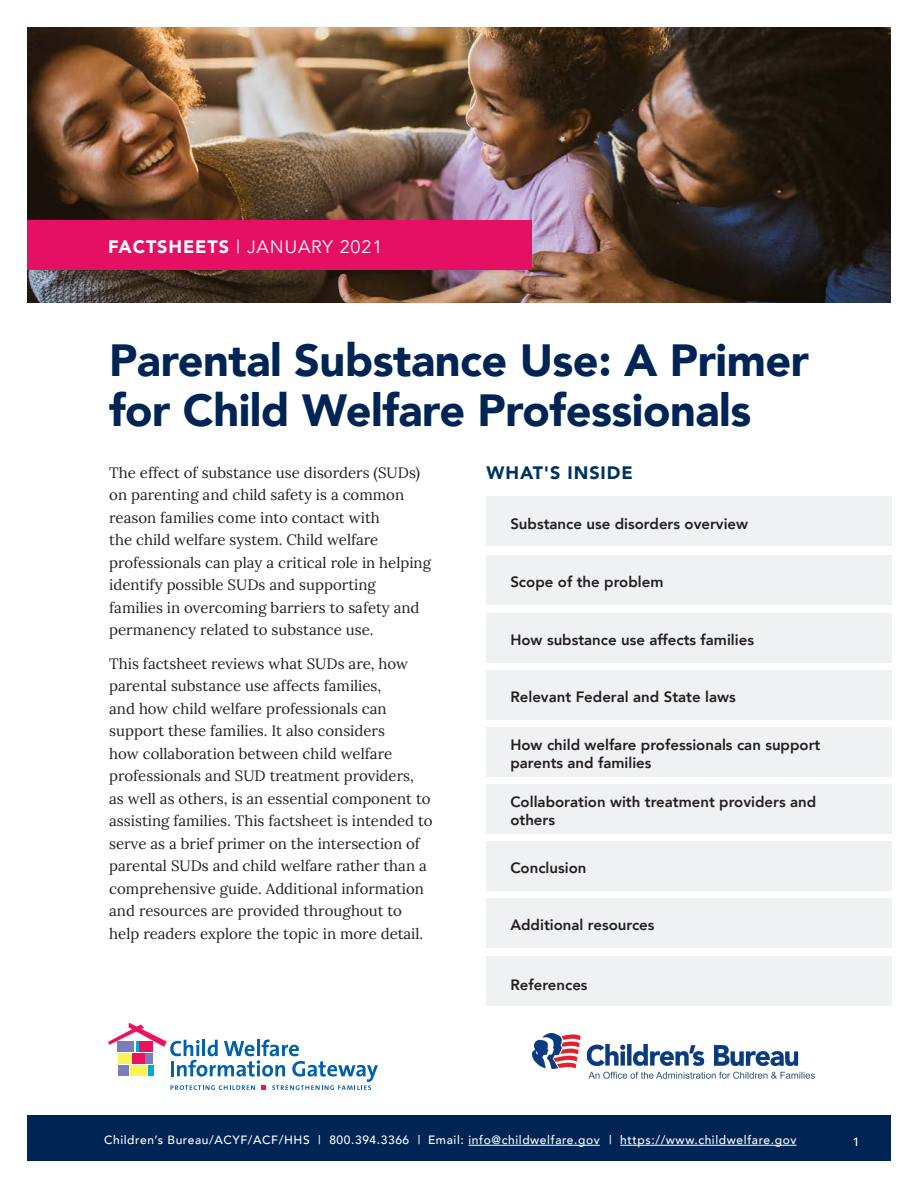
<style>
.page{position:relative;width:918px;height:1188px;background:#fff}
.page>*{position:absolute;margin:0;border:0;box-sizing:border-box;transform-origin:0 0}
.t1{font:900 45px/49.5px "Avenir";letter-spacing:-.01em;color:#002453}
.t2{font:18px "Avenir";letter-spacing:.05em;color:#fff}
.t3{font:900 18px "Avenir";letter-spacing:.05em;color:#00325f}
.t4{font:15px/22.5px "Lora";color:#231f20}
.t5{font:800 15px/18px "Avenir";color:#231f20}
.t6{font:500 12px "Avenir";letter-spacing:.05em;color:#fff}
.s1{font-weight:900}
</style>
<div class="page">
<div style="left:27px;top:1116px;width:864px;height:45px;background:#002453"></div>
<img style="left:27px;top:27px;width:864px;height:276px">
<div style="left:27px;top:220px;width:504px;height:50px;background:#e50f63"></div>
<hr style="left:620px;top:1145px;width:176px;height:1px;background:#fff">
<hr style="left:468px;top:1145px;width:132px;height:1px;background:#fff">
<svg style="left:108px;top:1023px;width:270px;height:67px"></svg>
<img style="left:532px;top:1034px;width:282px;height:45px">
<div style="left:487px;top:496px;width:405px;height:50px;background:#f0f1f2"></div>
<div style="left:487px;top:613px;width:405px;height:50px;background:#f0f1f2"></div>
<div style="left:487px;top:555px;width:405px;height:49px;background:#f0f1f2"></div>
<div style="left:487px;top:670px;width:405px;height:50px;background:#f0f1f2"></div>
<div style="left:487px;top:727px;width:405px;height:49px;background:#f0f1f2"></div>
<div style="left:487px;top:784px;width:405px;height:50px;background:#f0f1f2"></div>
<div style="left:487px;top:841px;width:405px;height:50px;background:#f0f1f2"></div>
<div style="left:487px;top:898px;width:405px;height:49px;background:#f0f1f2"></div>
<div style="left:487px;top:956px;width:405px;height:50px;background:#f0f1f2"></div>
<p class="t2" style="left:108px;top:236px;width:276px"><span class="s1">FACTSHEETS</span> | JANUARY 2021</p>
<h1 class="t1" style="left:109px;top:335px;width:702px">Parental Substance Use: A Primer for Child Welfare Professionals</h1>
<p class="t4" style="left:109px;top:460px;width:323px">The effect of substance use disorders (SUDs) on parenting and child safety is a common reason families come into contact with<br>the child welfare system. Child welfare professionals can play a critical role in helping identify possible SUDs and supporting families in overcoming barriers to safety and permanency related to substance use.</p>
<p class="t4" style="left:109px;top:651px;width:325px">This factsheet reviews what SUDs are, how parental substance use affects families,<br>and how child welfare professionals can support these families. It also considers<br>how collaboration between child welfare professionals and SUD treatment providers,<br>as well as others, is an essential component to assisting families. This factsheet is intended to serve as a brief primer on the intersection of parental SUDs and child welfare rather than a comprehensive guide. Additional information and resources are provided throughout to help readers explore the topic in more detail.</p>
<h2 class="t3" style="left:487px;top:458px;width:148px">WHAT'S INSIDE</h2>
<p class="t5" style="left:510px;top:515px;width:239px">Substance use disorders overview</p>
<p class="t5" style="left:510px;top:573px;width:155px">Scope of the problem</p>
<p class="t5" style="left:510px;top:631px;width:245px">How substance use affects families</p>
<p class="t5" style="left:510px;top:688px;width:227px">Relevant Federal and State laws</p>
<p class="t5" style="left:510px;top:736px;width:312px">How child welfare professionals can support parents and families</p>
<p class="t5" style="left:510px;top:793px;width:307px">Collaboration with treatment providers and others</p>
<p class="t5" style="left:510px;top:859px;width:78px">Conclusion</p>
<p class="t5" style="left:510px;top:916px;width:146px">Additional resources</p>
<p class="t5" style="left:510px;top:976px;width:79px">References</p>
<p class="t6" style="left:104px;top:1130px;width:318px">Children’s Bureau/ACYF/ACF/HHS | 800.394.3366 |</p>
<p class="t6" style="left:428px;top:1130px;width:173px">Email: info@childwelfare.gov</p>
<p class="t6" style="left:609px;top:1130px;width:189px">| https://www.childwelfare.gov</p>
<p class="t6" style="left:853px;top:1131px;width:8px">1</p>
</div>
